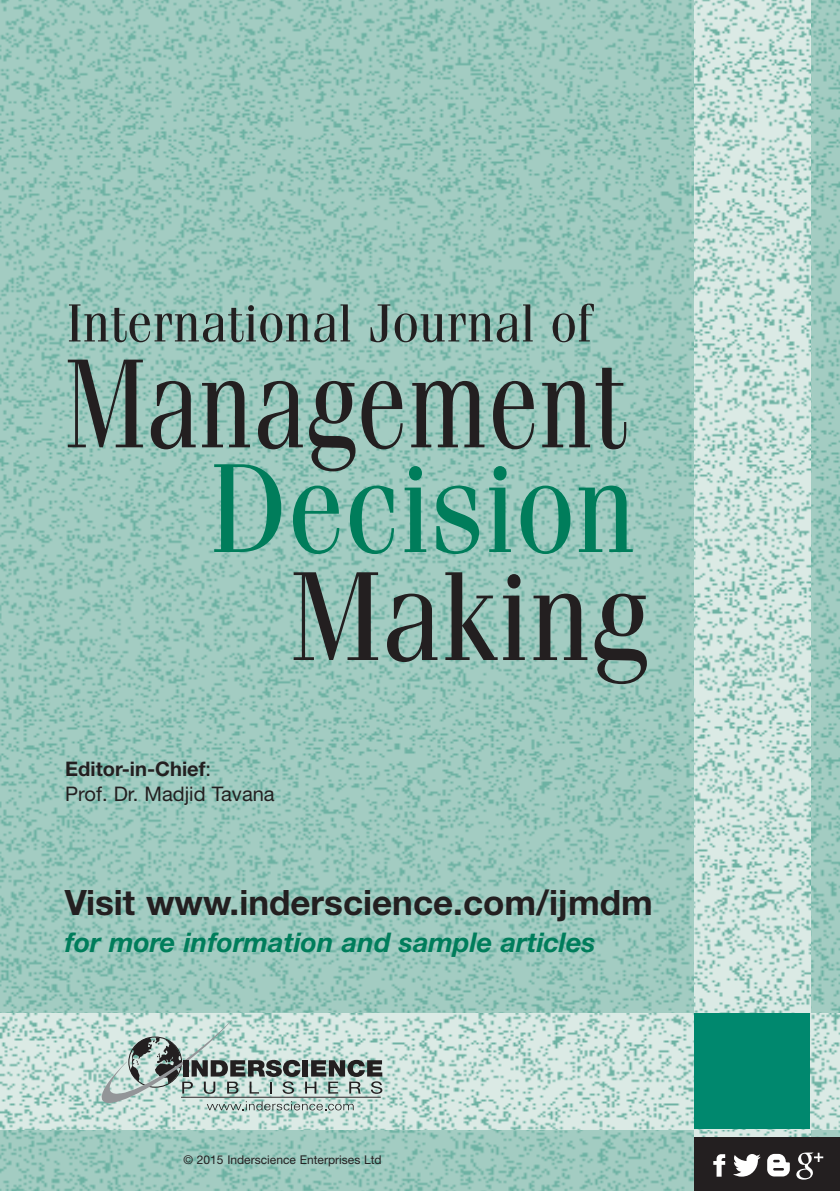
<style>
.page{position:relative;width:840px;height:1191px;background:#fff}
.page>*{position:absolute;margin:0;border:0;box-sizing:border-box;transform-origin:0 0}
.t1{font:126.8px "Fenice";color:#231f20;scale:.8 1}
.t2{font:126.8px "Fenice";color:#007d5b;scale:.9 1}
.t3{font:126.8px "Fenice";color:#231f20;scale:.9 1}
.t4{font:53.6px "Fenice";color:#231f20;scale:.95 1}
.t5{font:700 35px "Helvetica Neue";color:#231f20}
.t6{font:italic 700 27.2px "Helvetica Neue";color:#007d5b}
.t7{font:20px/24.4px "Helvetica Neue";color:#231f20}
.t8{font:12px "Helvetica Neue";color:#231f20}
.s1{font-weight:700}
</style>
<div class="page">
<img style="left:0;top:0;width:839px;height:1191px">
<img style="left:694px;top:0;width:115px;height:1137px">
<img style="left:0;top:1013px;width:839px;height:116px">
<div style="left:694px;top:1013px;width:115px;height:116px;background:#00886e"></div>
<div style="left:694px;top:1137px;width:145px;height:54px;background:#231f20"></div>
<svg style="left:713px;top:1154px;width:11px;height:22px"></svg>
<svg style="left:733px;top:1154px;width:27px;height:22px"></svg>
<svg style="left:767px;top:1153px;width:22px;height:23px"></svg>
<svg style="left:796px;top:1152px;width:26px;height:27px"></svg>
<svg style="left:102px;top:1020px;width:280px;height:90px;background:#abbeb9"></svg>
<h2 class="t4" style="left:67px;top:304px;width:554px">International Journal of</h2>
<h1 class="t1" style="left:65px;top:359px;width:703px">Management</h1>
<h1 class="t2" style="left:209px;top:464px;width:476px">Decision</h1>
<h1 class="t3" style="left:291px;top:572px;width:398px">Making</h1>
<p class="t7" style="left:65px;top:759px;width:211px"><span class="s1">Editor-in-Chief</span>:<br>Prof. Dr. Madjid Tavana</p>
<h3 class="t5" style="left:65px;top:890px;width:589px">Visit www.inderscience.com/ijmdm</h3>
<h3 class="t6" style="left:65px;top:932px;width:532px">for more information and sample articles</h3>
<p class="t8" style="left:183px;top:1155px;width:199px">© 2015 Inderscience Enterprises Ltd</p>
</div>
